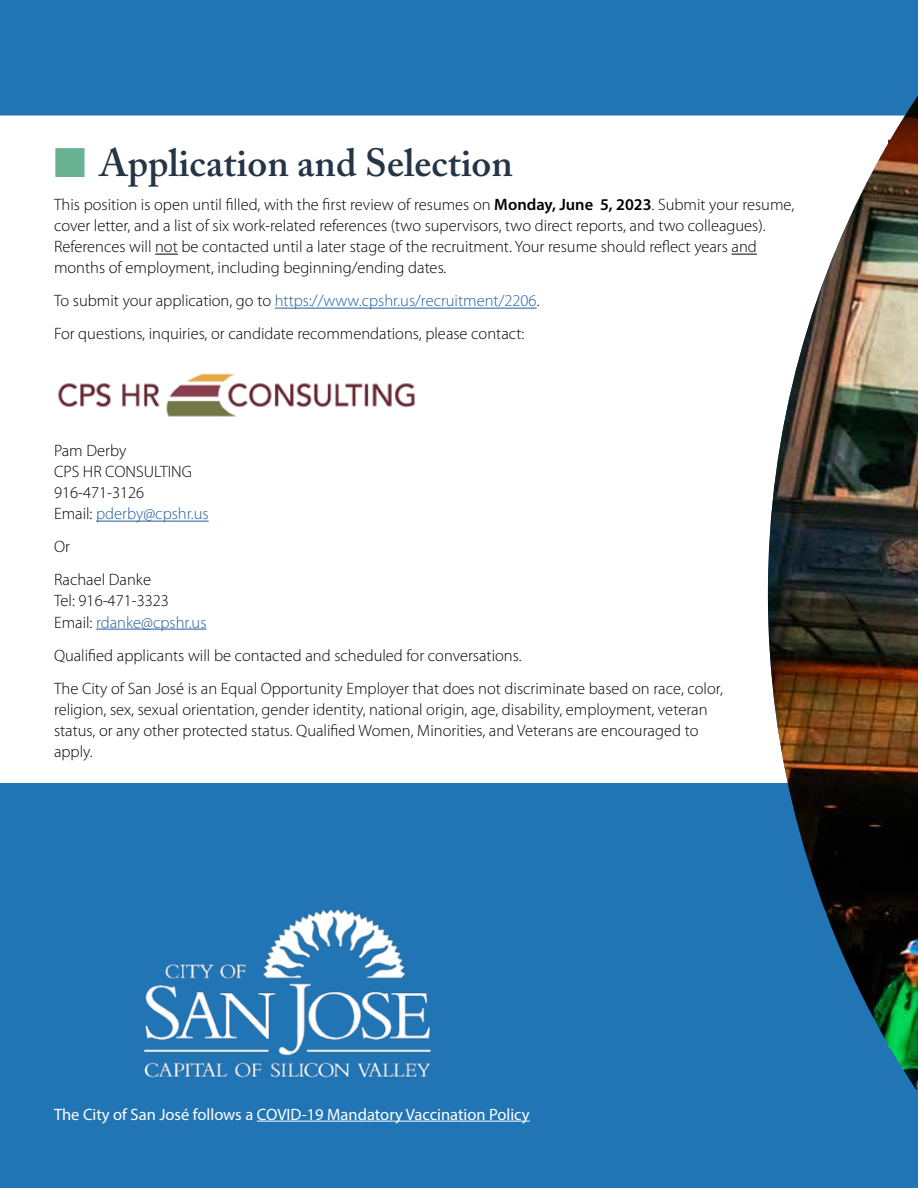
<style>
.page{position:relative;width:918px;height:1188px;background:#fff}
.page>*{position:absolute;margin:0;border:0;box-sizing:border-box;transform-origin:0 0}
.t1{font:600 39px "Adobe Caslon Pro";color:#243546}
.t2{font:300 16.5px/21px "Myriad Pro";color:#000}
.t3{font:16.5px "Myriad Pro";color:#fff}
.s1{color:#69b291}
.s2{font-weight:600}
.s3{color:#215e9e}
</style>
<div class="page">
<div style="left:0;top:0;width:918px;height:116px;background:#2275b4"></div>
<div style="left:0;top:783px;width:918px;height:405px;background:#2275b4"></div>
<img style="left:768px;top:95px;width:150px;height:998px">
<img style="left:58px;top:373px;width:357px;height:44px">
<svg style="left:155px;top:254px;width:23px;height:1px"></svg>
<svg style="left:732px;top:254px;width:25px;height:1px"></svg>
<hr style="left:275px;top:308px;width:262px;height:1px;background:#215e9e">
<hr style="left:96px;top:521px;width:113px;height:1px;background:#215e9e">
<hr style="left:96px;top:629px;width:110px;height:1px;background:#215e9e">
<hr style="left:257px;top:1121px;width:273px;height:1px;background:#fff">
<img style="left:143px;top:909px;width:289px;height:169px">
<h1 class="t1" style="left:54px;top:140px;width:461px"><span class="s1">■</span> Application and Selection</h1>
<p class="t2" style="left:54px;top:194px;width:742px">This position is open until filled, with the first review of resumes on <span class="s2">Monday, June 5, 2023</span>. Submit your resume, cover letter, and a list of six work-related references (two supervisors, two direct reports, and two colleagues).<br>References will not be contacted until a later stage of the recruitment. Your resume should reflect years and months of employment, including beginning/ending dates.</p>
<p class="t2" style="left:54px;top:284px;width:487px;line-height:33px">To submit your application, go to <span class="s3">https://www.cpshr.us/recruitment/2206</span>.<br>For questions, inquiries, or candidate recommendations, please contact:</p>
<p class="t2" style="left:54px;top:440px;width:156px">Pam Derby<br>CPS HR CONSULTING<br>916-471-3126<br>Email: <span class="s3">pderby@cpshr.us</span></p>
<p class="t2" style="left:54px;top:530px;width:99px;line-height:33px">Or<br>Rachael Danke</p>
<p class="t2" style="left:54px;top:590px;width:154px">Tel: 916-471-3323<br>Email: <span class="s3">rdanke@cpshr.us</span></p>
<p class="t2" style="left:54px;top:638px;width:670px;line-height:33px">Qualified applicants will be contacted and scheduled for conversations.<br>The City of San José is an Equal Opportunity Employer that does not discriminate based on race, color,</p>
<p class="t2" style="left:54px;top:698px;width:655px">religion, sex, sexual orientation, gender identity, national origin, age, disability, employment, veteran status, or any other protected status. Qualified Women, Minorities, and Veterans are encouraged to apply.</p>
<p class="t3" style="left:54px;top:1104px;width:477px">The City of San José follows a COVID-19 Mandatory Vaccination Policy</p>
</div>
